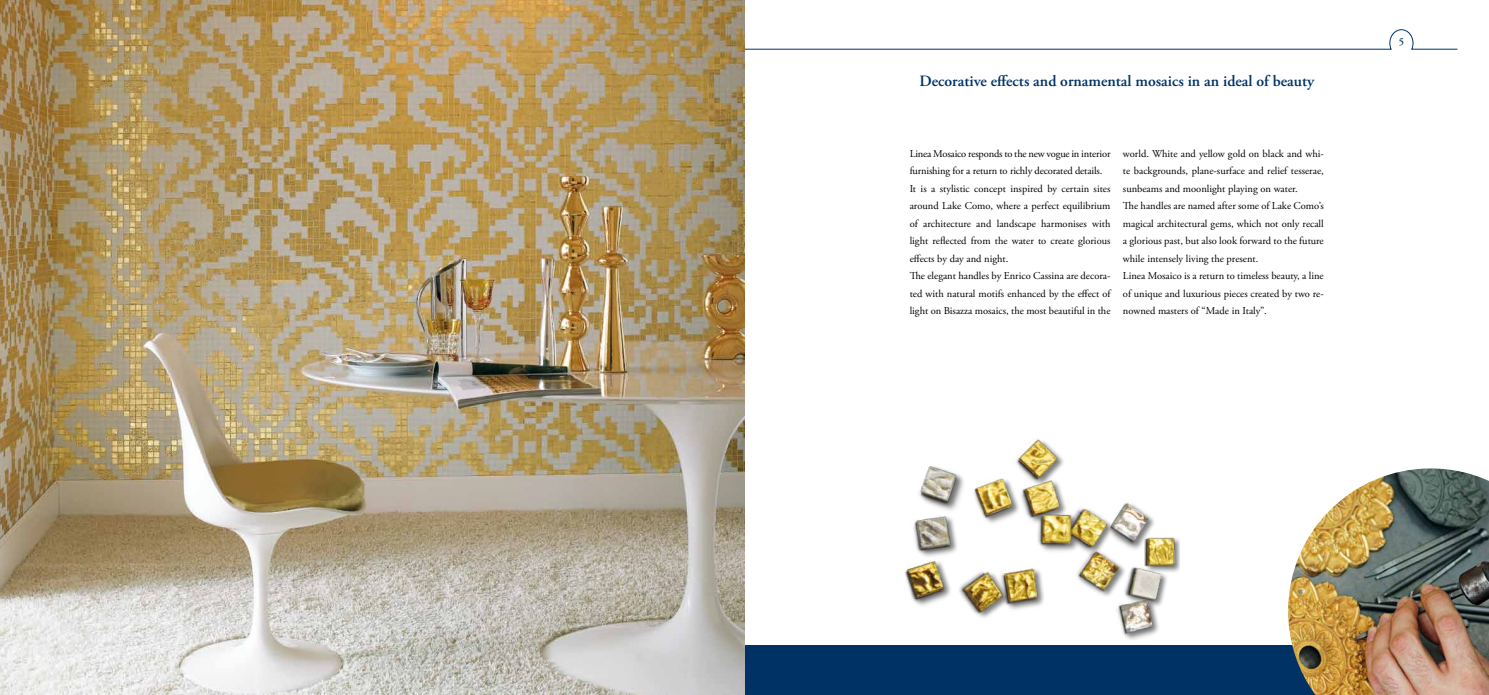
<style>
.page{position:relative;width:1489px;height:695px;background:#fff}
.page>*{position:absolute;margin:0;border:0;box-sizing:border-box;transform-origin:0 0}
.t1{font:600 15.75px "Adobe Garamond Pro";color:#003266}
.t2{font:10.5px/17.5px "Adobe Garamond Pro";color:#000}
.t3{font:600 10.5px "Adobe Garamond Pro";color:#003266}
</style>
<div class="page">
<svg style="left:744px;top:29px;width:714px;height:21px"></svg>
<div style="left:744px;top:645px;width:578px;height:49px;background:#003266"></div>
<img style="left:905px;top:439px;width:275px;height:201px">
<img style="left:1288px;top:468px;width:200px;height:226px">
<img style="left:0;top:0;width:744px;height:694px">
<h1 class="t1" style="left:919px;top:72px;width:396px">decorative effects and ornamental mosaics in an ideal of beauty</h1>
<p class="t2" style="left:909px;top:145px;width:202px">Linea Mosaico responds to the new vogue in interior furnishing for a return to richly decorated details.<br>It is a stylistic concept inspired by certain sites around Lake Como, where a perfect equilibrium of architecture and landscape harmonises with light reflected from the water to create glorious effects by day and night.<br>The elegant handles by Enrico Cassina are decora&shy;ted with natural motifs enhanced by the effect of light on Bisazza mosaics, the most beautiful in the</p>
<p class="t2" style="left:1122px;top:145px;width:202px">world. White and yellow gold on black and whi&shy;te backgrounds, plane-surface and relief tesserae, sunbeams and moonlight playing on water.<br>The handles are named after some of Lake Como’s magical architectural gems, which not only recall a glorious past, but also look forward to the future while intensely living the present.<br>Linea Mosaico is a return to timeless beauty, a line of unique and luxurious pieces created by two re&shy;nowned masters of “Made in Italy”.</p>
<p class="t3" style="left:1398px;top:35px;width:7px">5</p>
</div>
